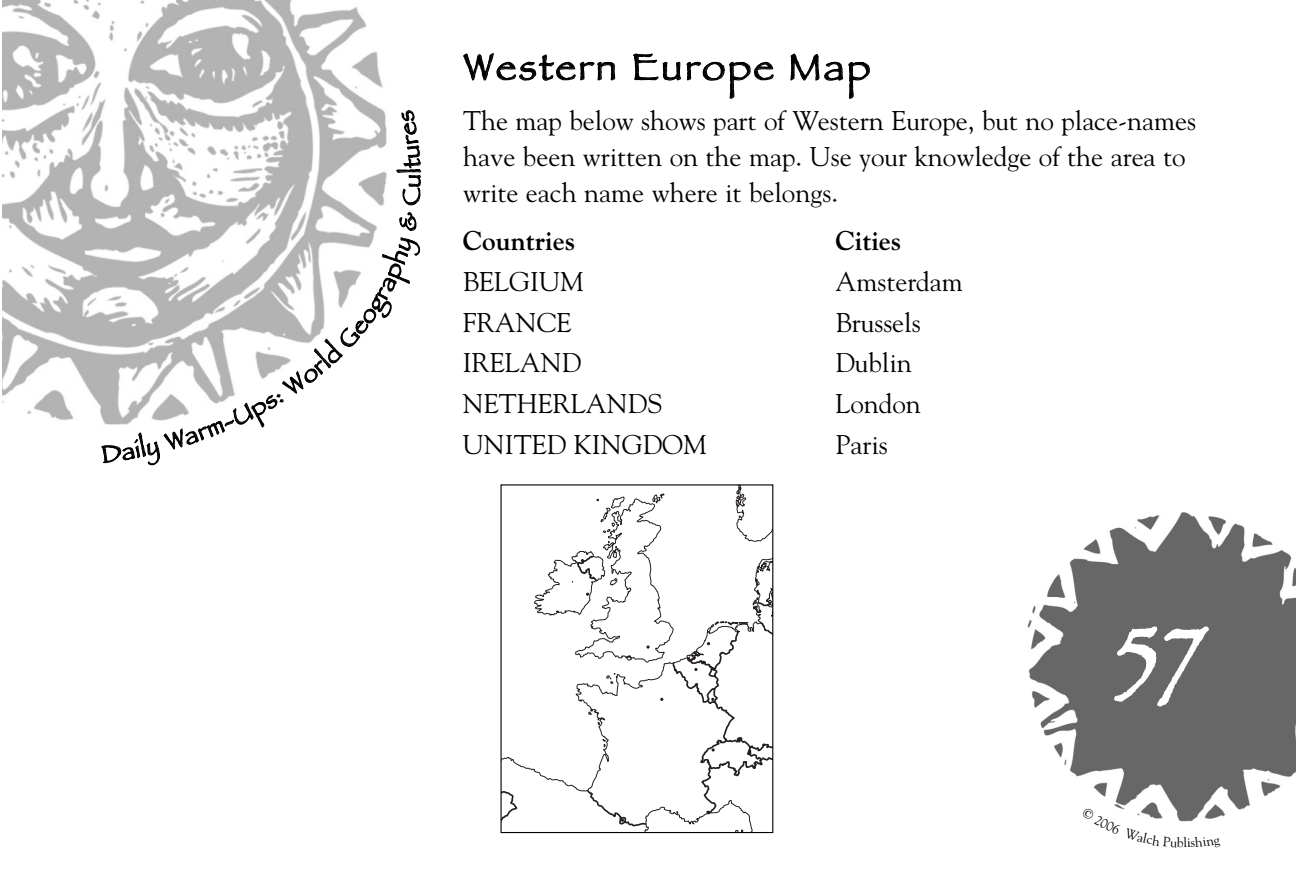
<style>
.page{position:relative;width:1296px;height:891px;background:#fff}
.page>*{position:absolute;margin:0;border:0;box-sizing:border-box;transform-origin:0 0}
.t1{font:88.65px "Papyrus";color:#fff}
.t2{font:38.25px "Papyrus";letter-spacing:.065em;color:#000}
.t3{font:27px/40.5px "Goudy";color:#000}
.t4{font:700 27px "Goudy";color:#000}
</style>
<div class="page">
<img style="left:1027px;top:512px;width:269px;height:305px">
<img style="left:3px;top:0;width:384px;height:420px">
<svg style="left:503px;top:486px;width:268px;height:345px"></svg>
<svg style="left:101px;top:237px;width:286px;height:188px"></svg>
<svg style="left:1082px;top:807px;width:139px;height:15px"></svg>
<h2 class="t2" style="left:464px;top:44px;width:408px">Western Europe Map</h2>
<p class="t3" style="left:463px;top:104px;width:735px;line-height:36px">The map below shows part of Western Europe, but no place-names have been written on the map. Use your knowledge of the area to write each name where it belongs.</p>
<p class="t4" style="left:463px;top:230px;width:114px">Countries</p>
<p class="t3" style="left:463px;top:264px;width:246px">BELGIUM<br>FRANCE<br>IRELAND<br>NETHERLANDS<br>UNITED KINGDOM</p>
<p class="t4" style="left:835px;top:230px;width:67px">Cities</p>
<p class="t3" style="left:835px;top:264px;width:129px">Amsterdam<br>Brussels<br>Dublin<br>London<br>Paris</p>
<h1 class="t1" style="left:1115px;top:605px;width:89px">57</h1>
</div>
